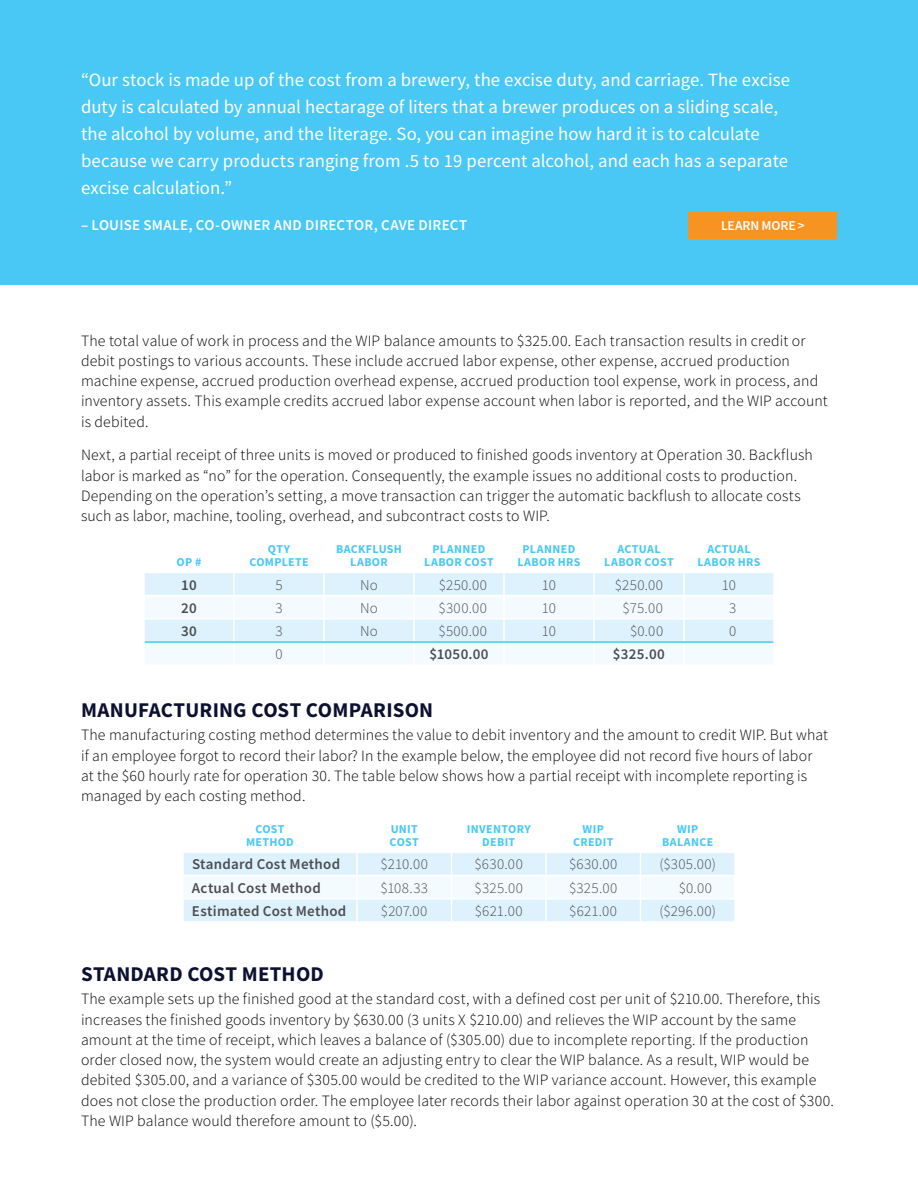
<style>
.page{position:relative;width:918px;height:1188px;background:#fff}
.page>*{position:absolute;margin:0;border:0;box-sizing:border-box;transform-origin:0 0}
.t1{font:700 21px "Source Sans Pro";letter-spacing:.01em;color:#0d1131}
.t2{font:18.75px/27px "Source Sans Pro";color:#fff}
.t3{font:300 15.75px/20.2px "Source Sans Pro";letter-spacing:.01em;color:#000}
.t4{font:300 15px "Source Sans Pro";letter-spacing:.025em;color:#4d4d4f}
.t5{font:600 15px "Source Sans Pro";letter-spacing:.015em;color:#4d4d4f}
.t6{font:600 15px "Source Sans Pro";letter-spacing:.015em;color:#fff}
.t7{font:600 13.5px "Source Sans Pro";letter-spacing:-.005em;color:#fff}
.t8{font:700 12px/13.5px "Source Sans Pro";letter-spacing:.025em;color:#49c8f5;text-align:center}
</style>
<div class="page">
<div style="left:0;top:38px;width:918px;height:246px;background:#49c8f5"></div>
<div style="left:689px;top:212px;width:148px;height:27px;background:#f79421"></div>
<div style="left:0;top:0;width:918px;height:42px;background:#49c8f5"></div>
<div style="left:145px;top:573px;width:628px;height:22px;background:#ddf2fd"></div>
<svg style="left:145px;top:597px;width:628px;height:67px"></svg>
<hr style="left:233px;top:573px;width:2px;height:22px;background:#fff">
<hr style="left:323px;top:573px;width:2px;height:22px;background:#fff">
<hr style="left:413px;top:573px;width:2px;height:22px;background:#fff">
<hr style="left:503px;top:573px;width:2px;height:22px;background:#fff">
<hr style="left:593px;top:573px;width:2px;height:22px;background:#fff">
<hr style="left:683px;top:573px;width:2px;height:22px;background:#fff">
<hr style="left:233px;top:596px;width:2px;height:22px;background:#fff">
<hr style="left:323px;top:596px;width:2px;height:22px;background:#fff">
<hr style="left:413px;top:596px;width:2px;height:22px;background:#fff">
<hr style="left:503px;top:596px;width:2px;height:22px;background:#fff">
<hr style="left:593px;top:596px;width:2px;height:22px;background:#fff">
<hr style="left:683px;top:596px;width:2px;height:22px;background:#fff">
<hr style="left:143px;top:618px;width:91px;height:2px;background:#fff">
<hr style="left:234px;top:618px;width:90px;height:2px;background:#fff">
<hr style="left:233px;top:620px;width:2px;height:21px;background:#fff">
<hr style="left:324px;top:618px;width:90px;height:2px;background:#fff">
<hr style="left:323px;top:620px;width:2px;height:21px;background:#fff">
<hr style="left:414px;top:618px;width:90px;height:2px;background:#fff">
<hr style="left:413px;top:620px;width:2px;height:21px;background:#fff">
<hr style="left:504px;top:618px;width:90px;height:2px;background:#fff">
<hr style="left:503px;top:620px;width:2px;height:21px;background:#fff">
<hr style="left:594px;top:618px;width:90px;height:2px;background:#fff">
<hr style="left:593px;top:620px;width:2px;height:21px;background:#fff">
<hr style="left:684px;top:618px;width:91px;height:2px;background:#fff">
<hr style="left:683px;top:620px;width:2px;height:21px;background:#fff">
<hr style="left:233px;top:643px;width:2px;height:22px;background:#fff">
<hr style="left:323px;top:643px;width:2px;height:22px;background:#fff">
<hr style="left:413px;top:643px;width:2px;height:22px;background:#fff">
<hr style="left:503px;top:643px;width:2px;height:22px;background:#fff">
<hr style="left:593px;top:643px;width:2px;height:22px;background:#fff">
<hr style="left:683px;top:643px;width:2px;height:22px;background:#fff">
<hr style="left:145px;top:641px;width:89px;height:2px;background:#49c8f5">
<hr style="left:234px;top:641px;width:90px;height:2px;background:#49c8f5">
<hr style="left:324px;top:641px;width:90px;height:2px;background:#49c8f5">
<hr style="left:414px;top:641px;width:90px;height:2px;background:#49c8f5">
<hr style="left:504px;top:641px;width:90px;height:2px;background:#49c8f5">
<hr style="left:594px;top:641px;width:90px;height:2px;background:#49c8f5">
<hr style="left:684px;top:641px;width:89px;height:2px;background:#49c8f5">
<svg style="left:183px;top:853px;width:552px;height:68px"></svg>
<hr style="left:734px;top:899px;width:2px;height:22px;background:#fff">
<p class="t2" style="left:81px;top:67px;width:711px">“Our stock is made up of the cost from a brewery, the excise duty, and carriage. The excise duty is calculated by annual hectarage of liters that a brewer produces on a sliding scale, the alcohol by volume, and the literage. So, you can imagine how hard it is to calculate because we carry products ranging from .5 to 19 percent alcohol, and each has a separate excise calculation.”</p>
<p class="t6" style="left:81px;top:216px;width:388px">– LOUISE SMALE, CO-OWNER AND DIRECTOR, CAVE DIRECT</p>
<p class="t7" style="left:721px;top:217px;width:85px">LEARN MORE &gt;</p>
<p class="t3" style="left:81px;top:330px;width:748px">The total value of work in process and the WIP balance amounts to $325.00. Each transaction results in credit or debit postings to various accounts. These include accrued labor expense, other expense, accrued production machine expense, accrued production overhead expense, accrued production tool expense, work in process, and inventory assets. This example credits accrued labor expense account when labor is reported, and the WIP account is debited.</p>
<p class="t3" style="left:81px;top:445px;width:733px">Next, a partial receipt of three units is moved or produced to finished goods inventory at Operation 30. Backflush labor is marked as “no” for the operation. Consequently, the example issues no additional costs to production.<br>Depending on the operation’s setting, a move transaction can trigger the automatic backflush to allocate costs such as labor, machine, tooling, overhead, and subcontract costs to WIP.</p>
<p class="t8" style="left:177px;top:555px;width:26px">OP #</p>
<p class="t8" style="left:249px;top:542px;width:61px">QTY<br>COMPLETE</p>
<p class="t8" style="left:336px;top:542px;width:67px">BACKFLUSH<br>LABOR</p>
<p class="t8" style="left:424px;top:542px;width:71px">PLANNED<br>LABOR COST</p>
<p class="t8" style="left:517px;top:542px;width:65px">PLANNED<br>LABOR HRS</p>
<p class="t8" style="left:604px;top:542px;width:71px">ACTUAL<br>LABOR COST</p>
<p class="t8" style="left:697px;top:542px;width:65px">ACTUAL<br>LABOR HRS</p>
<p class="t5" style="left:181px;top:575px;width:17px">10</p>
<p class="t4" style="left:275px;top:575px;width:9px">5</p>
<p class="t4" style="left:360px;top:575px;width:19px">No</p>
<p class="t4" style="left:439px;top:575px;width:50px">$250.00</p>
<p class="t4" style="left:542px;top:575px;width:16px">10</p>
<p class="t4" style="left:615px;top:575px;width:50px">$250.00</p>
<p class="t4" style="left:722px;top:575px;width:16px">10</p>
<p class="t5" style="left:181px;top:598px;width:17px">20</p>
<p class="t4" style="left:275px;top:599px;width:9px">3</p>
<p class="t4" style="left:360px;top:599px;width:19px">No</p>
<p class="t4" style="left:439px;top:599px;width:50px">$300.00</p>
<p class="t4" style="left:542px;top:599px;width:16px">10</p>
<p class="t4" style="left:623px;top:599px;width:42px">$75.00</p>
<p class="t4" style="left:729px;top:599px;width:9px">3</p>
<p class="t5" style="left:181px;top:621px;width:17px">30</p>
<p class="t4" style="left:275px;top:622px;width:9px">3</p>
<p class="t4" style="left:360px;top:622px;width:19px">No</p>
<p class="t4" style="left:439px;top:622px;width:50px">$500.00</p>
<p class="t4" style="left:542px;top:622px;width:16px">10</p>
<p class="t4" style="left:630px;top:622px;width:35px">$0.00</p>
<p class="t4" style="left:729px;top:622px;width:9px">0</p>
<p class="t4" style="left:275px;top:645px;width:9px">0</p>
<p class="t5" style="left:429px;top:644px;width:61px">$1050.00</p>
<p class="t5" style="left:613px;top:644px;width:54px">$325.00</p>
<h1 class="t1" style="left:81px;top:696px;width:354px">MANUFACTURING COST COMPARISON</h1>
<p class="t3" style="left:81px;top:725px;width:749px">The manufacturing costing method determines the value to debit inventory and the amount to credit WIP. But what if an employee forgot to record their labor? In the example below, the employee did not record five hours of labor at the $60 hourly rate for operation 30. The table below shows how a partial receipt with incomplete reporting is managed by each costing method.</p>
<p class="t8" style="left:246px;top:822px;width:49px">COST<br>METHOD</p>
<p class="t8" style="left:390px;top:822px;width:31px;text-align:left">UNIT<br>COST</p>
<p class="t8" style="left:467px;top:822px;width:65px">INVENTORY<br>DEBIT</p>
<p class="t8" style="left:573px;top:822px;width:42px">WIP<br>CREDIT</p>
<p class="t8" style="left:662px;top:822px;width:53px">WIP<br>BALANCE</p>
<p class="t5" style="left:192px;top:855px;width:150px">Standard Cost Method</p>
<p class="t4" style="left:381px;top:855px;width:49px">$210.00</p>
<p class="t4" style="left:475px;top:855px;width:50px">$630.00</p>
<p class="t4" style="left:569px;top:855px;width:50px">$630.00</p>
<p class="t4" style="left:659px;top:855px;width:58px">($305.00)</p>
<p class="t5" style="left:192px;top:878px;width:130px">Actual Cost Method</p>
<p class="t4" style="left:380px;top:879px;width:49px">$108.33</p>
<p class="t4" style="left:475px;top:879px;width:50px">$325.00</p>
<p class="t4" style="left:569px;top:879px;width:50px">$325.00</p>
<p class="t4" style="left:679px;top:879px;width:35px">$0.00</p>
<p class="t5" style="left:192px;top:901px;width:156px">Estimated Cost Method</p>
<p class="t4" style="left:381px;top:902px;width:48px">$207.00</p>
<p class="t4" style="left:475px;top:902px;width:49px">$621.00</p>
<p class="t4" style="left:569px;top:902px;width:49px">$621.00</p>
<p class="t4" style="left:659px;top:902px;width:58px">($296.00)</p>
<h1 class="t1" style="left:81px;top:960px;width:244px">STANDARD COST METHOD</h1>
<p class="t3" style="left:81px;top:989px;width:755px">The example sets up the finished good at the standard cost, with a defined cost per unit of $210.00. Therefore, this increases the finished goods inventory by $630.00 (3 units X $210.00) and relieves the WIP account by the same amount at the time of receipt, which leaves a balance of ($305.00) due to incomplete reporting. If the production order closed now, the system would create an adjusting entry to clear the WIP balance. As a result, WIP would be debited $305.00, and a variance of $305.00 would be credited to the WIP variance account. However, this example does not close the production order. The employee later records their labor against operation 30 at the cost of $300.<br>The WIP balance would therefore amount to ($5.00).</p>
</div>
